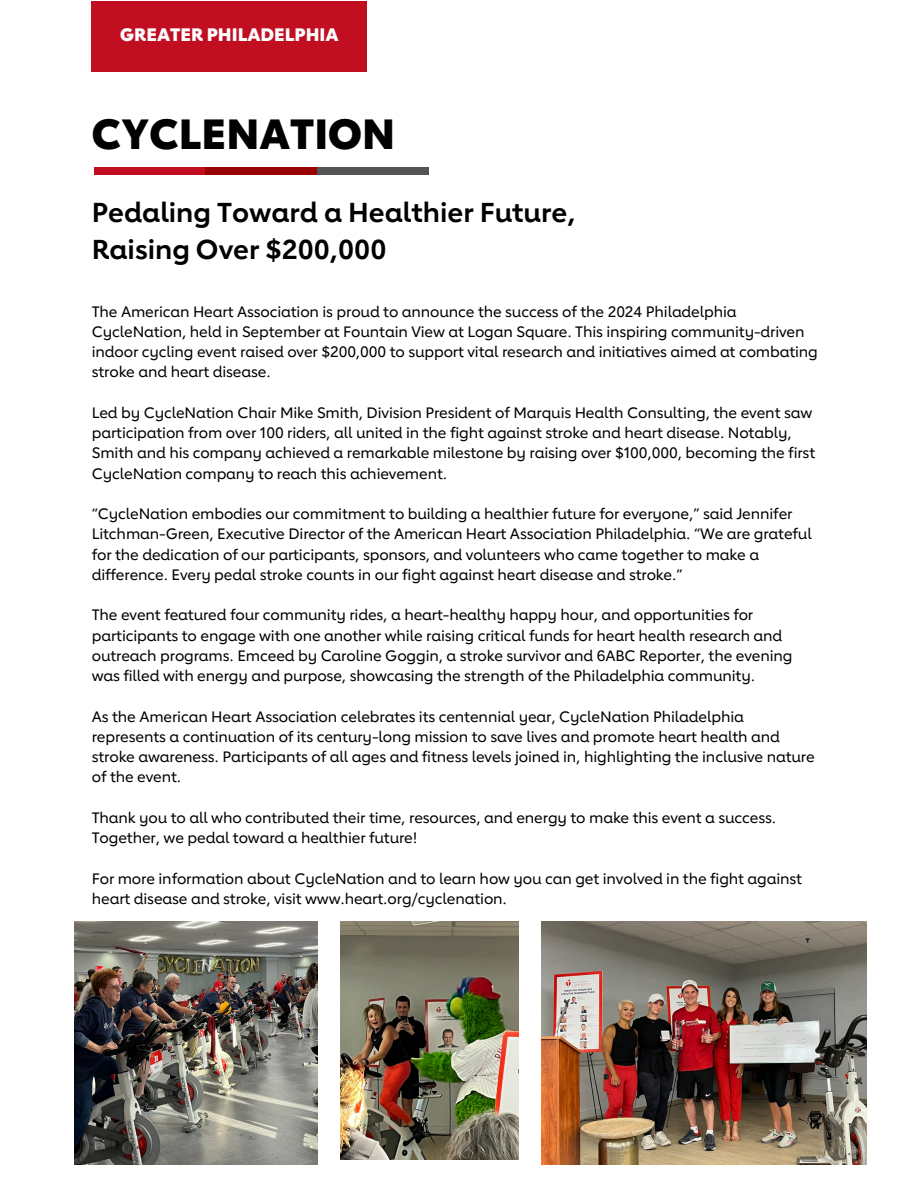
<style>
.page{position:relative;width:918px;height:1188px;background:#fff}
.page>*{position:absolute;margin:0;border:0;box-sizing:border-box;transform-origin:0 0}
.t1{font:800 42px "Lub Dub";color:#000}
.t2{font:700 27.15px/37.2px "Lub Dub";color:#000}
.t3{font:800 18px "Lub Dub";color:#fff}
.t4{font:500 15px/20.2px "Lub Dub";letter-spacing:-.01em;color:#000}
</style>
<div class="page">
<div style="left:92px;top:1px;width:275px;height:71px;background:#c10e21"></div>
<div style="left:94px;top:167px;width:112px;height:8px;background:#c10e21"></div>
<div style="left:205px;top:167px;width:112px;height:8px;background:#900"></div>
<div style="left:317px;top:167px;width:112px;height:8px;background:#545454"></div>
<img style="left:541px;top:921px;width:325px;height:243px">
<img style="left:74px;top:921px;width:243px;height:243px">
<img style="left:340px;top:921px;width:179px;height:239px">
<h3 class="t3" style="left:120px;top:23px;width:220px">GREATER PHILADELPHIA</h3>
<p class="t1" style="left:92px;top:107px;width:305px">CYCLENATION</p>
<p class="t2" style="left:92px;top:193px;width:485px">Pedaling Toward a Healthier Future,<br>Raising Over $200,000</p>
<h1 class="t4" style="left:92px;top:301px;width:728px">The American Heart Association is proud to announce the success of the 2024 Philadelphia CycleNation, held in September at Fountain View at Logan Square. This inspiring community-driven indoor cycling event raised over $200,000 to support vital research and initiatives aimed at combating stroke and heart disease.</h1>
<h2 class="t4" style="left:92px;top:402px;width:725px">Led by CycleNation Chair Mike Smith, Division President of Marquis Health Consulting, the event saw participation from over 100 riders, all united in the fight against stroke and heart disease. Notably, Smith and his company achieved a remarkable milestone by raising over $100,000, becoming the first CycleNation company to reach this achievement.</h2>
<p class="t4" style="left:92px;top:503px;width:722px">“CycleNation embodies our commitment to building a healthier future for everyone,” said Jennifer Litchman-Green, Executive Director of the American Heart Association Philadelphia. “We are grateful for the dedication of our participants, sponsors, and volunteers who came together to make a difference. Every pedal stroke counts in our fight against heart disease and stroke.”</p>
<p class="t4" style="left:92px;top:605px;width:702px">The event featured four community rides, a heart-healthy happy hour, and opportunities for participants to engage with one another while raising critical funds for heart health research and outreach programs. Emceed by Caroline Goggin, a stroke survivor and 6ABC Reporter, the evening was filled with energy and purpose, showcasing the strength of the Philadelphia community.</p>
<p class="t4" style="left:92px;top:706px;width:725px">As the American Heart Association celebrates its centennial year, CycleNation Philadelphia represents a continuation of its century-long mission to save lives and promote heart health and stroke awareness. Participants of all ages and fitness levels joined in, highlighting the inclusive nature of the event.</p>
<p class="t4" style="left:92px;top:807px;width:686px">Thank you to all who contributed their time, resources, and energy to make this event a success.<br>Together, we pedal toward a healthier future!</p>
<p class="t4" style="left:92px;top:868px;width:712px">For more information about CycleNation and to learn how you can get involved in the fight against heart disease and stroke, visit www.heart.org/cyclenation.</p>
</div>
